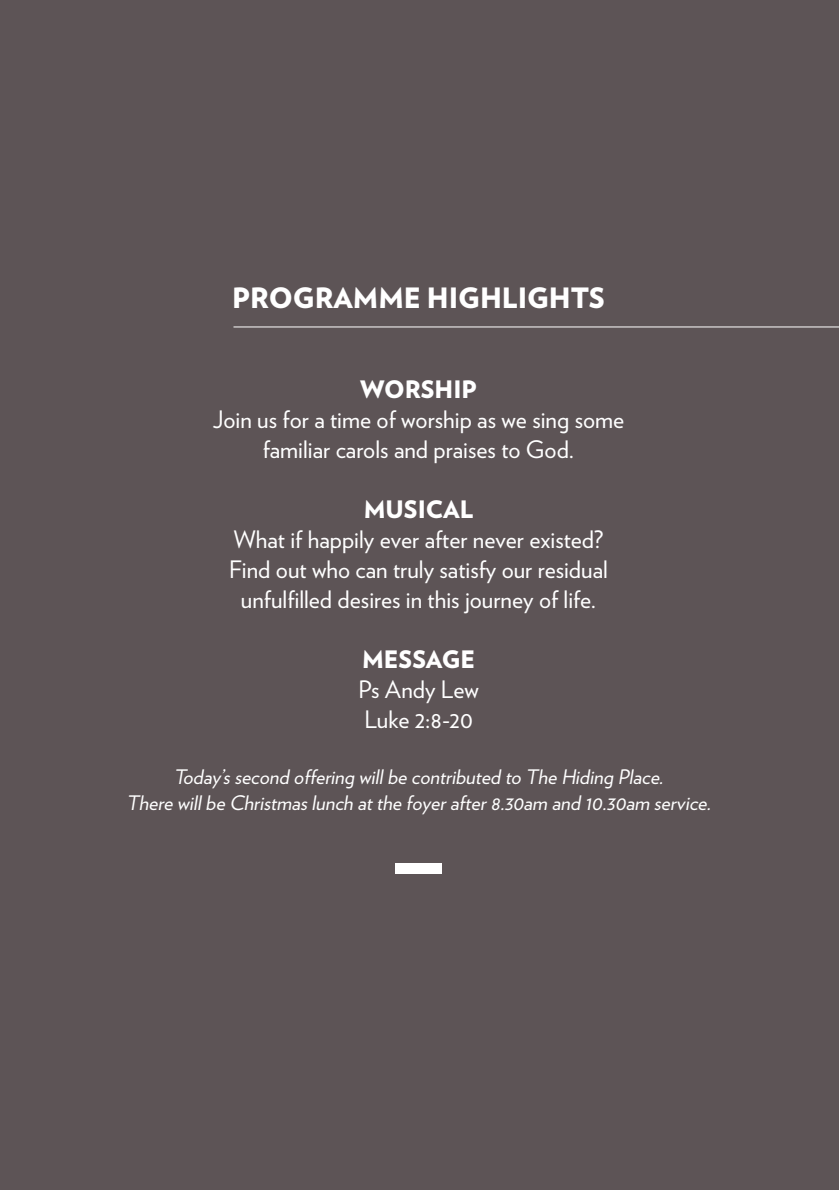
<style>
.page{position:relative;width:839px;height:1190px;background:#fff}
.page>*{position:absolute;margin:0;border:0;box-sizing:border-box;transform-origin:0 0}
.t1{font:900 28px "Verlag";color:#fff}
.t2{font:24px/30px "Verlag";color:#fff;text-align:center}
.t3{font:900 24px "Verlag";color:#fff}
.t4{font:italic 20px/26px "Verlag";color:#fff;text-align:center}
</style>
<div class="page">
<div style="left:0;top:0;width:838px;height:1190px;background:#5d5456"></div>
<hr style="left:233px;top:327px;width:605px;height:1px;background:#fff">
<div style="left:395px;top:864px;width:47px;height:10px;background:#fff"></div>
<p class="t1" style="left:232px;top:274px;width:374px">PROGRAMME HIGHLIGHTS</p>
<p class="t3" style="left:360px;top:369px;width:118px">WORSHIP</p>
<p class="t2" style="left:213px;top:403px;width:413px">Join us for a time of worship as we sing some familiar carols and praises to God.</p>
<p class="t3" style="left:364px;top:489px;width:111px">MUSICAL</p>
<p class="t2" style="left:234px;top:523px;width:371px">What if happily ever after never existed?</p>
<p class="t2" style="left:229px;top:553px;width:380px">Find out who can truly satisfy our residual</p>
<p class="t2" style="left:241px;top:583px;width:357px">unfulfilled desires in this journey of life.</p>
<p class="t3" style="left:362px;top:639px;width:115px">MESSAGE</p>
<p class="t2" style="left:358px;top:673px;width:122px">Ps Andy Lew</p>
<p class="t2" style="left:364px;top:703px;width:110px">Luke 2:8-20</p>
<p class="t4" style="left:126px;top:762px;width:590px">Today’ssecond offering willbe contributed to The Hiding Place.<br>There willbe Christmaslunch atthe foyerafter8.30am and 10.30am service.</p>
</div>
